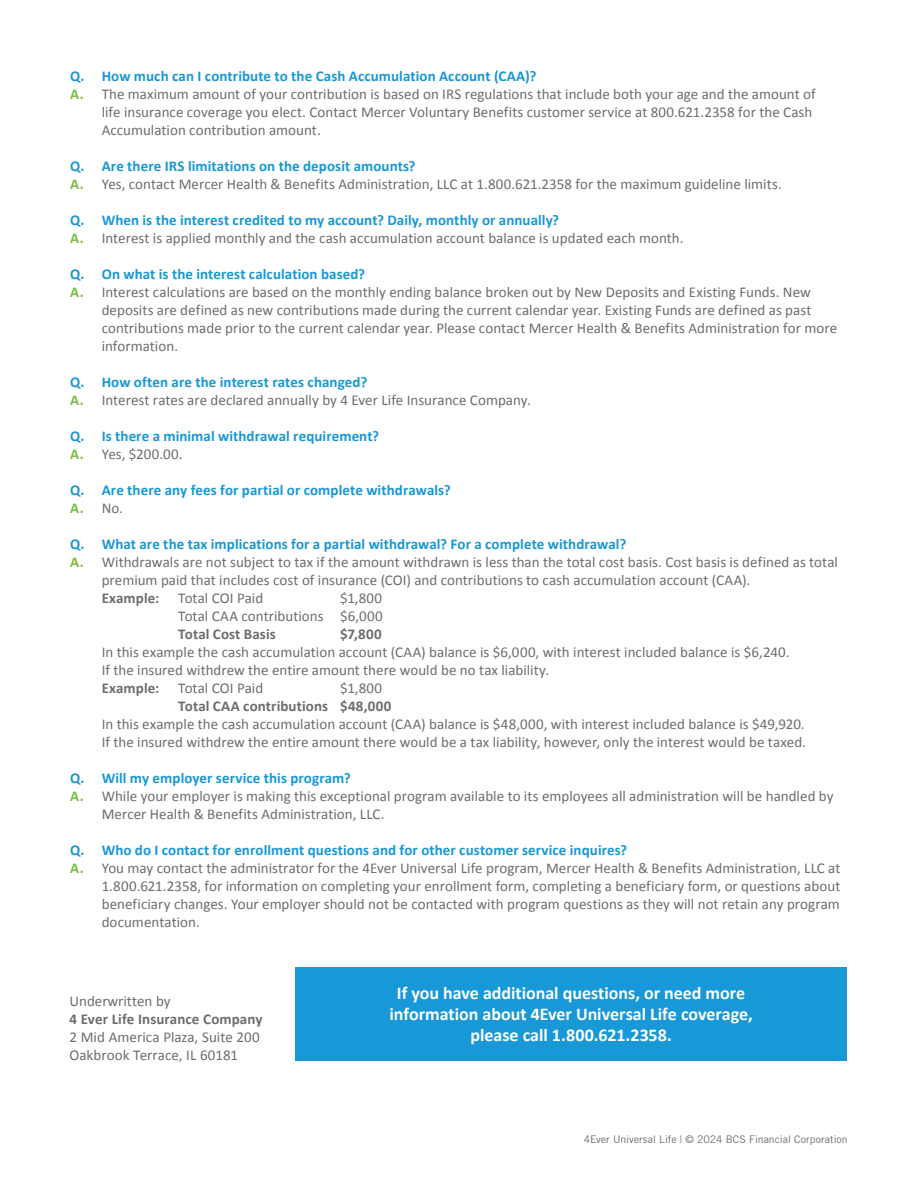
<style>
.page{position:relative;width:918px;height:1188px;background:#fff}
.page>*{position:absolute;margin:0;border:0;box-sizing:border-box;transform-origin:0 0}
.t1{font:700 18px/21px "Calibri";color:#fff;text-align:center}
.Body_Copy{font:15px/18px "Calibri";color:#6c6d70}
.t2{font:700 15px "Calibri";letter-spacing:.005em;color:#1898d6}
.Body_Copy-2{font:700 15px "Calibri";letter-spacing:.005em;color:#6c6d70}
.t3{font:10.5px "Trade Gothic LT Std";letter-spacing:.005em;color:#6c6d70}
.s1{font-weight:700;color:#7cbd42}
.s2{font-weight:700}
</style>
<div class="page">
<div style="left:295px;top:967px;width:552px;height:93px;background:#1898d6"></div>
<p class="t2" style="left:70px;top:67px;width:468px">Q. How much can I contribute to the Cash Accumulation Account (CAA)?</p>
<p class="Body_Copy" style="left:102px;top:85px;width:716px;text-indent:-32px"><span class="s1">A.</span> The maximum amount of your contribution is based on IRS regulations that include both your age and the amount of life insurance coverage you elect. Contact Mercer Voluntary Benefits customer service at 800.621.2358 for the Cash<br>Accumulation contribution amount.</p>
<p class="t2" style="left:70px;top:157px;width:347px">Q. Are there IRS limitations on the deposit amounts?</p>
<p class="Body_Copy" style="left:70px;top:175px;width:713px"><span class="s1">A.</span> Yes, contact Mercer Health &amp; Benefits Administration, LLC at 1.800.621.2358 for the maximum guideline limits.</p>
<p class="t2" style="left:70px;top:211px;width:490px">Q. When is the interest credited to my account? Daily, monthly or annually?</p>
<p class="Body_Copy" style="left:70px;top:229px;width:615px"><span class="s1">A.</span> Interest is applied monthly and the cash accumulation account balance is updated each month.</p>
<p class="t2" style="left:70px;top:265px;width:297px">Q. On what is the interest calculation based?</p>
<p class="Body_Copy" style="left:102px;top:283px;width:737px;text-indent:-32px"><span class="s1">A.</span> Interest calculations are based on the monthly ending balance broken out by New Deposits and Existing Funds. New deposits are defined as new contributions made during the current calendar year. Existing Funds are defined as past contributions made prior to the current calendar year. Please contact Mercer Health &amp; Benefits Administration for more information.</p>
<p class="t2" style="left:70px;top:373px;width:299px">Q. How often are the interest rates changed?</p>
<p class="Body_Copy" style="left:70px;top:391px;width:462px"><span class="s1">A.</span> Interest rates are declared annually by 4 Ever Life Insurance Company.</p>
<p class="t2" style="left:70px;top:427px;width:310px">Q. Is there a minimal withdrawal requirement?</p>
<p class="Body_Copy" style="left:70px;top:445px;width:114px"><span class="s1">A.</span> Yes, $200.00.</p>
<p class="t2" style="left:70px;top:481px;width:382px">Q. Are there any fees for partial or complete withdrawals?</p>
<p class="Body_Copy" style="left:70px;top:499px;width:54px"><span class="s1">A.</span> No.</p>
<p class="t2" style="left:70px;top:535px;width:558px">Q. What are the tax implications for a partial withdrawal? For a complete withdrawal?</p>
<p class="Body_Copy" style="left:102px;top:553px;width:738px;text-indent:-32px"><span class="s1">A.</span> Withdrawals are not subject to tax if the amount withdrawn is less than the total cost basis. Cost basis is defined as total premium paid that includes cost of insurance (COI) and contributions to cash accumulation account (CAA).<br><span class="s2">Example:</span></p>
<p class="Body_Copy" style="left:178px;top:589px;width:87px">Total COI Paid</p>
<p class="Body_Copy" style="left:340px;top:589px;width:44px">$1,800</p>
<p class="Body_Copy" style="left:178px;top:607px;width:206px">Total CAA contributions $6,000</p>
<p class="Body_Copy-2" style="left:178px;top:625px;width:99px">Total Cost Basis</p>
<p class="Body_Copy" style="left:102px;top:625px;width:689px;text-indent:238px"><span class="s2">$7,800<br></span>In this example the cash accumulation account (CAA) balance is $6,000, with interest included balance is $6,240.<br>If the insured withdrew the entire amount there would be no tax liability.<br><span class="s2">Example:</span></p>
<p class="Body_Copy" style="left:178px;top:679px;width:87px">Total COI Paid</p>
<p class="Body_Copy" style="left:340px;top:679px;width:44px">$1,800</p>
<p class="Body_Copy" style="left:102px;top:697px;width:706px;text-indent:76px"><span class="s2">Total CAA contributions $48,000<br></span>In this example the cash accumulation account (CAA) balance is $48,000, with interest included balance is $49,920.<br>If the insured withdrew the entire amount there would be a tax liability, however, only the interest would be taxed.</p>
<p class="t2" style="left:70px;top:769px;width:282px">Q. Will my employer service this program?</p>
<p class="Body_Copy" style="left:102px;top:787px;width:733px;text-indent:-32px"><span class="s1">A.</span> While your employer is making this exceptional program available to its employees all administration will be handled by<br>Mercer Health &amp; Benefits Administration, LLC.</p>
<p class="t2" style="left:70px;top:841px;width:559px">Q. Who do I contact for enrollment questions and for other customer service inquires?</p>
<p class="Body_Copy" style="left:102px;top:859px;width:740px;text-align:justify;text-indent:-32px"><span class="s1">A.</span> You may contact the administrator for the 4Ever Universal Life program, Mercer Health &amp; Benefits Administration, LLC at 1.800.621.2358, for information on completing your enrollment form, completing a beneficiary form, or questions about beneficiary changes. Your employer should not be contacted with program questions as they will not retain any program documentation.</p>
<p class="Body_Copy" style="left:69px;top:992px;width:103px">Underwritten by</p>
<p class="Body_Copy-2" style="left:69px;top:1010px;width:194px">4 Ever Life Insurance Company</p>
<p class="Body_Copy" style="left:69px;top:1028px;width:192px">2 Mid America Plaza, Suite 200<br>Oakbrook Terrace, IL 60181</p>
<p class="t1" style="left:390px;top:982px;width:365px">If you have additional questions, or need more information about 4Ever Universal Life coverage, please call 1.800.621.2358.</p>
<p class="t3" style="left:584px;top:1133px;width:266px">4Ever Universal Life | © 2024 BCS Financial Corporation</p>
</div>
